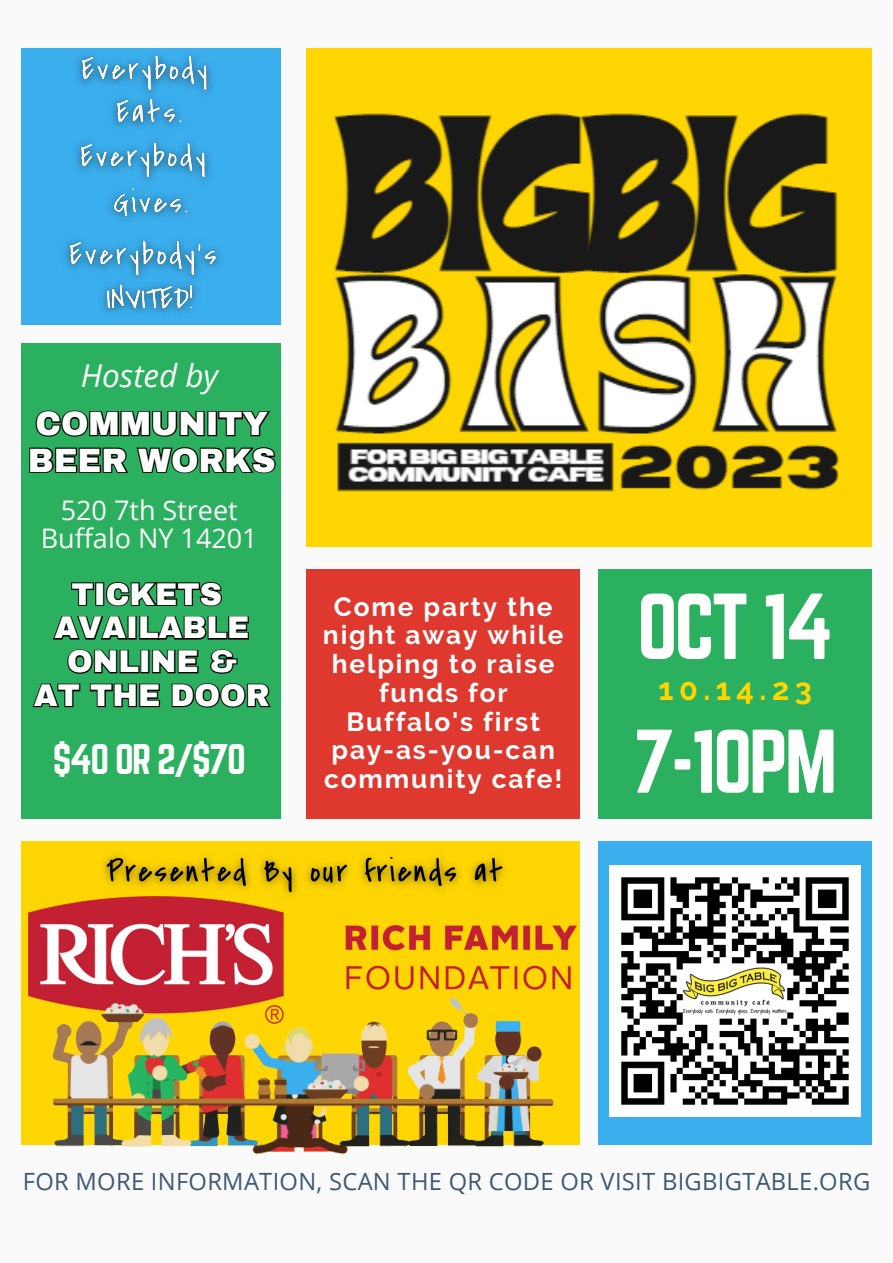
<style>
.page{position:relative;width:893px;height:1263px;background:#fafafa}
.page>*{position:absolute;margin:0;border:0;box-sizing:border-box;transform-origin:0 0}
.t1{font:81.75px "Norwester";color:#fff}
.t2{font:78.9px "Norwester";color:#fff}
.t3{font:37.5px "Norwester";color:#fff}
.t4{font:900 33px "Archivo";color:#fff}
.t5{font:italic 31.5px "Open Sans";color:#fafafa}
.t6{font:900 30.75px "Archivo";color:#fff}
.t7{font:700 30.67px "Raleway";color:#ffd602}
.t8{font:27px "Open Sans";color:#fafafa}
.t9{font:700 26.25px/28.7px "Raleway";letter-spacing:.07em;color:#fff;text-align:center}
.t10{font:23.7px "Open Sans";letter-spacing:.015em;color:#3c5974}
</style>
<div class="page">
<div style="left:307px;top:49px;width:565px;height:498px;background:#ffd602"></div>
<div style="left:22px;top:49px;width:259px;height:276px;background:#3baeed"></div>
<div style="left:22px;top:343px;width:259px;height:475px;background:#2ab05e"></div>
<div style="left:598px;top:569px;width:274px;height:249px;background:#2ab05e"></div>
<div style="left:598px;top:841px;width:274px;height:304px;background:#3baeed"></div>
<div style="left:22px;top:841px;width:558px;height:304px;background:#ffd602"></div>
<div style="left:307px;top:569px;width:273px;height:249px;background:#de382f"></div>
<img style="left:320px;top:48px;width:538px;height:444px">
<img style="left:29px;top:899px;width:548px;height:101px">
<img style="left:609px;top:865px;width:251px;height:251px">
<img style="left:39px;top:995px;width:527px;height:160px">
<svg style="left:35px;top:410px;width:235px;height:27px"></svg>
<svg style="left:29px;top:447px;width:247px;height:27px"></svg>
<img style="left:68px;top:48px;width:170px;height:46px">
<img style="left:102px;top:80px;width:97px;height:43px">
<img style="left:102px;top:292px;width:95px;height:21px">
<img style="left:109px;top:193px;width:79px;height:27px">
<img style="left:76px;top:123px;width:135px;height:70px">
<img style="left:65px;top:239px;width:155px;height:53px">
<img style="left:93px;top:855px;width:425px;height:53px">
<svg style="left:71px;top:582px;width:151px;height:25px"></svg>
<svg style="left:53px;top:616px;width:196px;height:24px"></svg>
<svg style="left:67px;top:649px;width:171px;height:25px"></svg>
<svg style="left:32px;top:683px;width:239px;height:25px"></svg>
<p class="t5" style="left:81px;top:354px;width:139px">Hosted by</p>
<p class="t4" style="left:35px;top:406px;width:234px">COMMUNITY</p>
<p class="t4" style="left:28px;top:443px;width:249px">BEER WORKS</p>
<p class="t8" style="left:61px;top:491px;width:178px">520 7th Street</p>
<p class="t8" style="left:41px;top:519px;width:219px">Buffalo NY 14201</p>
<p class="t6" style="left:71px;top:578px;width:152px">TICKETS</p>
<p class="t6" style="left:54px;top:611px;width:196px">AVAILABLE</p>
<p class="t6" style="left:67px;top:645px;width:171px">ONLINE &amp;</p>
<p class="t6" style="left:34px;top:679px;width:237px">AT THE DOOR</p>
<p class="t3" style="left:53px;top:737px;width:195px">$40 OR 2/$70</p>
<p class="t9" style="left:323px;top:592px;width:242px">Come party the night away while helping to raise funds for<br>Buffalo's first pay-as-you-can community cafe!</p>
<p class="t1" style="left:637px;top:577px;width:198px">OCT 14</p>
<p class="t7" style="left:658px;top:671px;width:155px">10.14.23</p>
<p class="t2" style="left:633px;top:714px;width:206px">7-10PM</p>
<p class="t10" style="left:23px;top:1165px;width:849px">FOR MORE INFORMATION, SCAN THE QR CODE OR VISIT BIGBIGTABLE.ORG</p>
</div>
